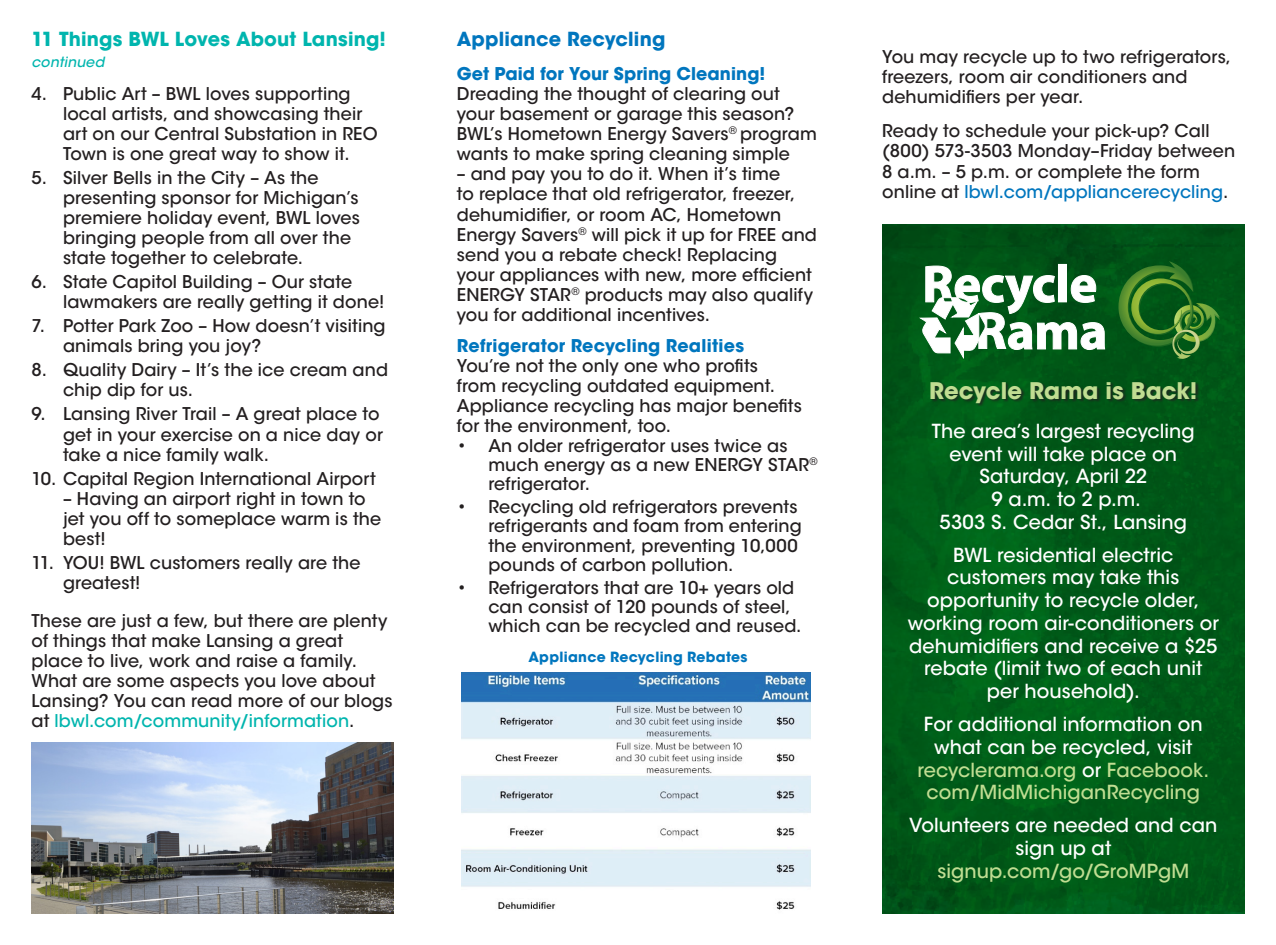
<style>
.page{position:relative;width:1276px;height:945px;background:#fff}
.page>*{position:absolute;margin:0;border:0;box-sizing:border-box;transform-origin:0 0}
.Headings{font:700 22.75px "ITC Avant Garde Std";letter-spacing:.005em;color:#c0dd92}
.Back_Page_Sub_Headin{font:500 19.25px/22.8px "ITC Avant Garde Std";letter-spacing:.005em;color:#fff;text-align:center}
.Headings-2{font:700 19.25px "ITC Avant Garde Std";letter-spacing:.01em;color:#00b5ae}
.Headings-3{font:700 19.25px "ITC Avant Garde Std";letter-spacing:.01em;color:#0076be}
.t1{font:500 17.5px/20.1px "ITC Avant Garde Std";letter-spacing:.01em;color:#231f20}
.t2{font:700 17.5px "ITC Avant Garde Std";letter-spacing:.01em;color:#0076be}
.Back_Page_Sub_Headin-2{font:700 14px "ITC Avant Garde Std";letter-spacing:.02em;color:#0076be}
.Headings-4{font:italic 500 14px "ITC Avant Garde Std";letter-spacing:.02em;color:#00b5ae}
.s1{color:#00b5ae}
.s2{color:#0076be}
.s3{color:#c0dd92}
</style>
<div class="page">
<svg style="left:882px;top:224px;width:362px;height:690px;background:#005917"></svg>
<img style="left:32px;top:742px;width:362px;height:172px">
<img style="left:462px;top:672px;width:349px;height:238px">
<div style="left:931px;top:382px;width:269px;height:25px;background:#231f20;opacity:.75"></div>
<svg style="left:920px;top:266px;width:185px;height:92px"></svg>
<svg style="left:1118px;top:261px;width:102px;height:99px;background:#236c21"></svg>
<p class="Headings-2" style="left:32px;top:26px;width:356px">11 Things BWL Loves About Lansing!</p>
<p class="Headings-4" style="left:32px;top:53px;width:74px">continued</p>
<p class="t1" style="left:63px;top:83px;width:316px;text-indent:-32px">4. Public Art – BWL loves supporting local artists, and showcasing their art on our Central Substation in REO Town is one great way to show it.</p>
<p class="t1" style="left:63px;top:168px;width:298px;text-indent:-32px">5. Silver Bells in the City – As the presenting sponsor for Michigan’s premiere holiday event, BWL loves bringing people from all over the state together to celebrate.</p>
<p class="t1" style="left:63px;top:272px;width:323px;text-indent:-32px">6. State Capitol Building – Our state lawmakers are really getting it done!</p>
<p class="t1" style="left:63px;top:316px;width:324px;text-indent:-32px">7. Potter Park Zoo – How doesn’t visiting animals bring you joy?</p>
<p class="t1" style="left:63px;top:360px;width:327px;text-indent:-32px">8. Quality Dairy – It’s the ice cream and chip dip for us.</p>
<p class="t1" style="left:63px;top:404px;width:321px;text-indent:-32px">9. Lansing River Trail – A great place to get in your exercise on a nice day or take a nice family walk.</p>
<p class="t1" style="left:32px;top:468px;width:346px">10. Capital Region International Airport</p>
<p class="t1" style="left:63px;top:488px;width:320px">– Having an airport right in town to jet you off to someplace warm is the best!</p>
<p class="t1" style="left:63px;top:553px;width:299px;text-indent:-32px">11. YOU! BWL customers really are the greatest!</p>
<p class="t1" style="left:32px;top:611px;width:363px">These are just a few, but there are plenty of things that make Lansing a great place to live, work and raise a family.<br>What are some aspects you love about Lansing? You can read more of our blogs at <span class="s1">lbwl.com/community/information</span>.</p>
<p class="Headings-3" style="left:457px;top:26px;width:210px">Appliance Recycling</p>
<p class="t2" style="left:457px;top:62px;width:310px">Get Paid for Your Spring Cleaning!</p>
<p class="t1" style="left:457px;top:83px;width:361px">Dreading the thought of clearing out your basement or garage this season?<br>BWL’s Hometown Energy Savers<sup>®</sup> program wants to make spring cleaning simple</p>
<p class="t1" style="left:457px;top:164px;width:362px">– and pay you to do it. When it’s time<br>to replace that old refrigerator, freezer, dehumidifier, or room AC, Hometown Energy Savers<sup>®</sup> will pick it up for FREE and send you a rebate check! Replacing your appliances with new, more efficient ENERGY STAR<sup>®</sup> products may also qualify you for additional incentives.</p>
<p class="t2" style="left:457px;top:334px;width:289px">Refrigerator Recycling Realities</p>
<p class="t1" style="left:457px;top:356px;width:347px">You’re not the only one who profits<br>from recycling outdated equipment.<br>Appliance recycling has major benefits for the environment, too.</p>
<p class="t1" style="left:488px;top:436px;width:331px;line-height:19.2px;text-indent:-32px">• An older refrigerator uses twice as much energy as a new ENERGY STAR<sup>® </sup>refrigerator.</p>
<p class="t1" style="left:488px;top:497px;width:315px;line-height:19.2px;text-indent:-32px">• Recycling old refrigerators prevents refrigerants and foam from entering the environment, preventing 10,000 pounds of carbon pollution.</p>
<p class="t1" style="left:488px;top:578px;width:315px;line-height:19.2px;text-indent:-32px">• Refrigerators that are 10+ years old can consist of 120 pounds of steel, which can be recycled and reused.</p>
<p class="Back_Page_Sub_Headin-2" style="left:528px;top:648px;width:221px">Appliance Recycling Rebates</p>
<p class="t1" style="left:882px;top:47px;width:350px">You may recycle up to two refrigerators, freezers, room air conditioners and dehumidifiers per year.</p>
<p class="t1" style="left:882px;top:121px;width:354px">Ready to schedule your pick-up? Call (800) 573-3503 Monday–Friday between 8 a.m. – 5 p.m. or complete the form online at <span class="s2">lbwl.com/appliancerecycling</span>.</p>
<p class="Headings" style="left:929px;top:375px;width:270px">Recycle Rama is Back!</p>
<p class="Back_Page_Sub_Headin" style="left:932px;top:420px;width:264px">The area’s largest recycling event will take place on<br>Saturday, April 22<br>9 a.m. to 2 p.m.<br>5303 S. Cedar St., Lansing</p>
<p class="Back_Page_Sub_Headin" style="left:908px;top:543px;width:313px">BWL residential electric customers may take this opportunity to recycle older, working room air-conditioners or dehumidifiers and receive a $25 rebate (limit two of each unit per household).</p>
<p class="Back_Page_Sub_Headin" style="left:917px;top:713px;width:293px">For additional information on what can be recycled, visit <span class="s3">recyclerama.org</span> or <span class="s3">Facebook. com/MidMichiganRecycling</span></p>
<p class="Back_Page_Sub_Headin" style="left:909px;top:814px;width:310px">Volunteers are needed and can sign up at <span class="s3">signup.com/go/GroMPgM</span></p>
</div>
